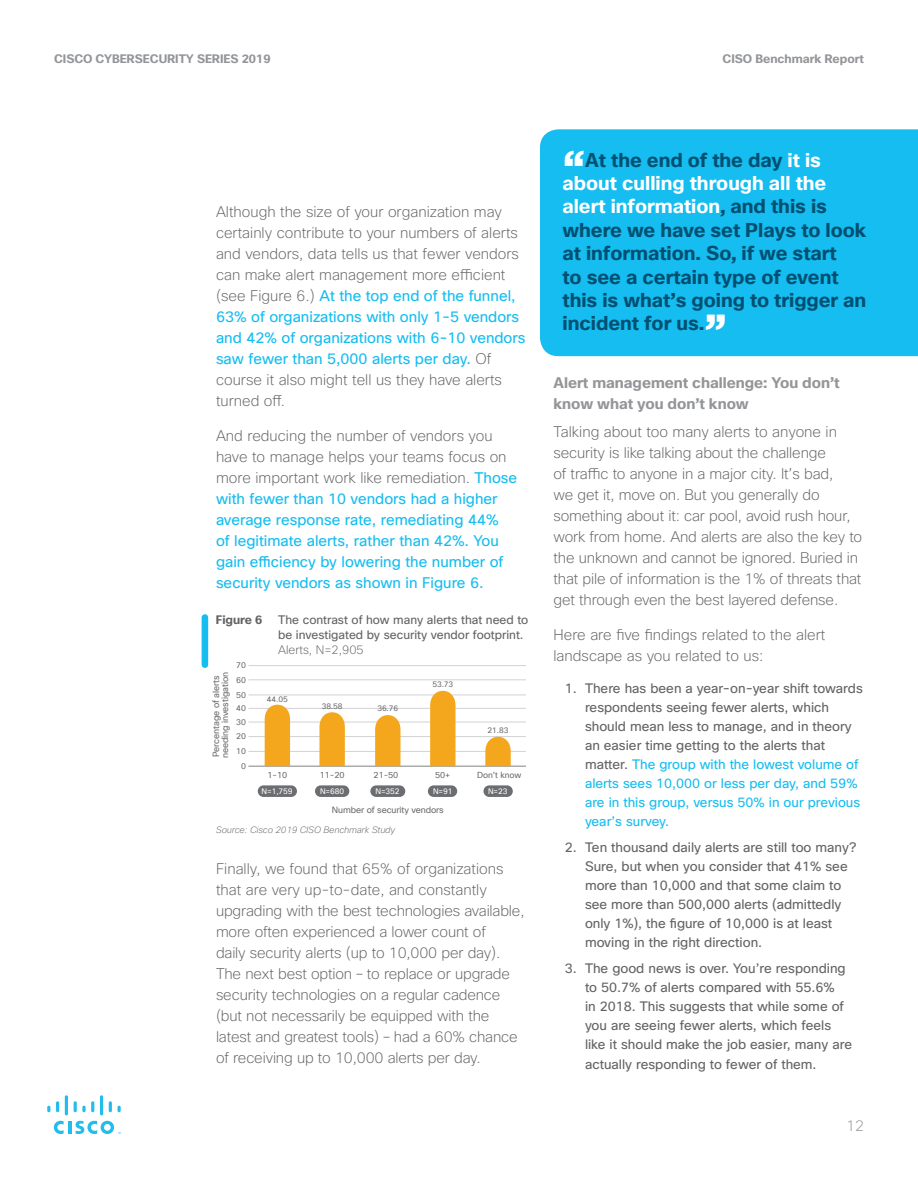
<style>
.page{position:relative;width:918px;height:1188px;background:#fff}
.page>*{position:absolute;margin:0;border:0;box-sizing:border-box;transform-origin:0 0}
.Quote_copy{font:700 45px "Cisco Sans";color:#fff}
.Quote_copy-2{font:700 19.5px/23.4px "Cisco Sans";color:#015072}
.Body{font:200 15px/21px "Cisco Sans";letter-spacing:-.01em;color:#636366}
.Body-2{font:15px/21px "Cisco Sans";color:#15bdf0}
.Section_lead{font:700 15px/21px "Cisco Sans";color:#939598}
.t1{font:200 15px "Cisco Sans";color:#939598}
.t2{font:13.35px/19px "Cisco Sans";color:#636366}
.Chart_title{font:12px/15px "Cisco Sans";color:#636366}
.t3{font:700 12px "Cisco Sans";color:#939598}
.Chart_N{font:200 12px "Cisco Sans";color:#636366}
.Chart_title-2{font:700 12px "Cisco Sans";color:#636366}
.Chart_attrib{font:italic 200 9px "Cisco Sans";color:#636366}
.t4{font:8.85px/9.3px "Cisco Sans TT";letter-spacing:-.01em;color:#6c6d70}
.t5{font:8.55px "Cisco Sans TT";letter-spacing:-.01em;color:#6c6d70}
.t6{font:8.25px "Cisco Sans TT";letter-spacing:-.01em;color:#6c6d70}
.t7{font:7.8px "Cisco Sans TT";letter-spacing:-.01em;color:#fff}
.t8{font:7.8px "Cisco Sans TT";letter-spacing:-.01em;color:#6c6d70}
.s1{font-weight:400;color:#15bdf0}
.s2{font-weight:200;color:#636366}
.s3{color:#fff}
.s4{color:#15bdf0}
</style>
<div class="page">
<svg style="left:47px;top:1106px;width:3px;height:6px"></svg>
<svg style="left:56px;top:1101px;width:3px;height:11px"></svg>
<hr style="left:65px;top:1095px;width:3px;height:20px;background:#22bdec;border-radius:2px">
<svg style="left:74px;top:1101px;width:20px;height:11px"></svg>
<hr style="left:100px;top:1095px;width:3px;height:20px;background:#22bdec;border-radius:2px">
<svg style="left:109px;top:1101px;width:3px;height:11px"></svg>
<svg style="left:118px;top:1106px;width:3px;height:6px"></svg>
<svg style="left:54px;top:1121px;width:67px;height:13px"></svg>
<div style="left:540px;top:129px;width:378px;height:227px;background:#15bdf0"></div>
<div style="left:202px;top:614px;width:6px;height:54px;background:#15bdf0;border-radius:3px"></div>
<div style="left:258px;top:785px;width:39px;height:12px;background:#6c6d70;border-radius:6px"></div>
<div style="left:315px;top:785px;width:34px;height:12px;background:#6c6d70;border-radius:6px"></div>
<div style="left:370px;top:785px;width:35px;height:12px;background:#6c6d70;border-radius:6px"></div>
<div style="left:428px;top:785px;width:29px;height:12px;background:#6c6d70;border-radius:6px"></div>
<div style="left:483px;top:785px;width:30px;height:12px;background:#6c6d70;border-radius:6px"></div>
<hr style="left:248px;top:766px;width:278px;height:1px;background:#818282">
<hr style="left:248px;top:736px;width:278px;height:1px;background:#d1d2d4">
<hr style="left:248px;top:751px;width:278px;height:1px;background:#d1d2d4">
<hr style="left:248px;top:722px;width:278px;height:1px;background:#d1d2d4">
<hr style="left:248px;top:708px;width:278px;height:1px;background:#d1d2d4">
<hr style="left:248px;top:695px;width:278px;height:1px;background:#d1d2d4">
<hr style="left:248px;top:680px;width:278px;height:1px;background:#d1d2d4">
<hr style="left:248px;top:665px;width:278px;height:1px;background:#d1d2d4">
<div style="left:265px;top:705px;width:25px;height:61px;background:#f4a71d"></div>
<svg style="left:319px;top:712px;width:26px;height:54px"></svg>
<svg style="left:375px;top:715px;width:26px;height:51px"></svg>
<svg style="left:430px;top:691px;width:26px;height:75px;background:#f4ac2a"></svg>
<svg style="left:485px;top:737px;width:26px;height:29px"></svg>
<p class="t3" style="left:54px;top:52px;width:218px">CISCO CYBERSECURITY SERIES 2019</p>
<p class="t3" style="left:722px;top:52px;width:143px">CISO Benchmark Report</p>
<p class="Body" style="left:216px;top:201px;width:311px">Although the size of your organization may certainly contribute to your numbers of alerts and vendors, data tells us that fewer vendors can make alert management more efficient (see Figure 6.) <span class="s1">At the top end of the funnel, 63% of organizations with only 1-5 vendors and 42% of organizations with 6-10 vendors saw fewer than 5,000 alerts per day.</span> Of course it also might tell us they have alerts turned off.</p>
<p class="Body-2" style="left:216px;top:425px;width:303px"><span class="s2">And reducing the number of vendors you have to manage helps your teams focus on more important work like remediation.</span> Those with fewer than 10 vendors had a higher average response rate, remediating 44%<br>of legitimate alerts, rather than 42%. You gain efficiency by lowering the number of security vendors as shown in Figure 6.</p>
<p class="Chart_title-2" style="left:216px;top:612px;width:48px">Figure 6</p>
<p class="t6" style="left:236px;top:660px;width:11px">70</p>
<p class="Chart_title" style="left:278px;top:612px;width:252px">The contrast of how many alerts that need to be investigated by security vendor footprint.</p>
<p class="Chart_N" style="left:278px;top:642px;width:87px">Alerts, N=2,905</p>
<p class="t4" style="left:211px;top:758px;width:87px;rotate:-90deg">Percentage of alerts needing investigation</p>
<p class="t6" style="left:236px;top:675px;width:11px">60</p>
<p class="t6" style="left:236px;top:690px;width:11px">50</p>
<p class="t6" style="left:236px;top:703px;width:11px">40</p>
<p class="t6" style="left:236px;top:717px;width:11px">30</p>
<p class="t6" style="left:236px;top:731px;width:11px">20</p>
<p class="t6" style="left:236px;top:746px;width:11px">10</p>
<p class="t6" style="left:241px;top:760px;width:6px">0</p>
<p class="t8" style="left:267px;top:695px;width:22px">44.05</p>
<p class="t8" style="left:322px;top:702px;width:22px">38.58</p>
<p class="t8" style="left:377px;top:703px;width:22px">36.76</p>
<p class="t8" style="left:432px;top:679px;width:22px">53.73</p>
<p class="t8" style="left:488px;top:725px;width:22px">21.83</p>
<p class="t5" style="left:268px;top:769px;width:21px">1-10</p>
<p class="t5" style="left:320px;top:769px;width:26px">11-20</p>
<p class="t5" style="left:374px;top:769px;width:26px">21-50</p>
<p class="t5" style="left:435px;top:769px;width:17px">50+</p>
<p class="t5" style="left:477px;top:769px;width:46px">Don’t know</p>
<p class="t7" style="left:262px;top:786px;width:33px">N=1,759</p>
<p class="t7" style="left:320px;top:786px;width:26px">N=680</p>
<p class="t7" style="left:375px;top:786px;width:26px">N=352</p>
<p class="t7" style="left:433px;top:786px;width:21px">N=91</p>
<p class="t7" style="left:488px;top:786px;width:21px">N=23</p>
<p class="t4" style="left:332px;top:806px;width:114px">Number of security vendors</p>
<p class="Chart_attrib" style="left:216px;top:824px;width:181px">Source: Cisco 2019 CISO Benchmark Study</p>
<p class="Body" style="left:216px;top:858px;width:310px">Finally, we found that 65% of organizations that are very up-to-date, and constantly upgrading with the best technologies available, more often experienced a lower count of<br>daily security alerts (up to 10,000 per day).<br>The next best option – to replace or upgrade security technologies on a regular cadence (but not necessarily be equipped with the latest and greatest tools) – had a 60% chance of receiving up to 10,000 alerts per day.</p>
<p class="Quote_copy" style="left:562px;top:139px;width:24px">“</p>
<p class="Quote_copy-2" style="left:562px;top:149px;width:305px;text-indent:23px">At the end of the day <span class="s3">it is about culling through all the alert information</span>, and this is where we have set Plays to look at information. So, if we start<br>to see a certain type of event this is what’s going to trigger an incident for us.</p>
<p class="Quote_copy" style="left:704px;top:303px;width:24px">”</p>
<p class="Section_lead" style="left:554px;top:373px;width:288px">Alert management challenge: You don’t know what you don’t know</p>
<p class="Body" style="left:554px;top:421px;width:310px">Talking about too many alerts to anyone in security is like talking about the challenge<br>of traffic to anyone in a major city. It’s bad,<br>we get it, move on. But you generally do something about it: car pool, avoid rush hour, work from home. And alerts are also the key to the unknown and cannot be ignored. Buried in that pile of information is the 1% of threats that get through even the best layered defense.</p>
<p class="Body" style="left:554px;top:624px;width:273px">Here are five findings related to the alert landscape as you related to us:</p>
<p class="t2" style="left:585px;top:679px;width:279px;text-indent:-20px">1. There has been a year-on-year shift towards respondents seeing fewer alerts, which should mean less to manage, and in theory an easier time getting to the alerts that matter. <span class="s4">The group with the lowest volume of alerts sees 10,000 or less per day, and 59% are in this group, versus 50% in our previous year’s survey.</span></p>
<p class="t2" style="left:585px;top:838px;width:273px;text-indent:-20px">2. Ten thousand daily alerts are still too many?<br>Sure, but when you consider that 41% see more than 10,000 and that some claim to see more than 500,000 alerts (admittedly only 1%), the figure of 10,000 is at least moving in the right direction.</p>
<p class="t2" style="left:585px;top:959px;width:269px;text-indent:-20px">3. The good news is over. You’re responding to 50.7% of alerts compared with 55.6%<br>in 2018. This suggests that while some of you are seeing fewer alerts, which feels like it should make the job easier, many are actually responding to fewer of them.</p>
<p class="t1" style="left:846px;top:1116px;width:19px">12</p>
</div>
